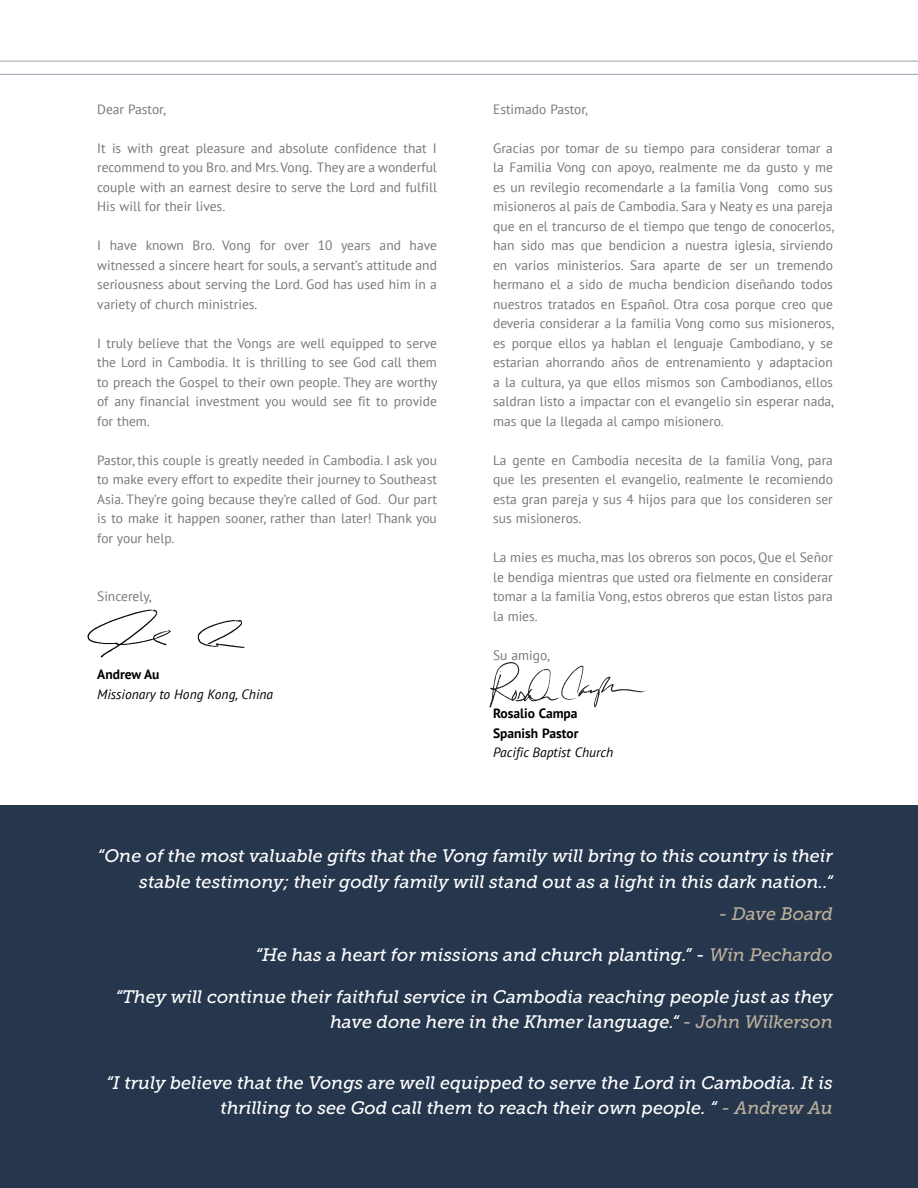
<style>
.page{position:relative;width:918px;height:1188px;background:#fff}
.page>*{position:absolute;margin:0;border:0;box-sizing:border-box;transform-origin:0 0}
.t1{font:italic 18px/25.5px "Museo Slab 500";color:#fff;text-align:right}
.t2{font:italic 18px "Museo Slab 500";color:#bbb09b}
.t3{font:13.5px/19.5px "PT Sans";color:#77787b;text-align:justify}
.t4{font:italic 13.5px "PT Sans";color:#000}
.t5{font:700 13.5px/19.5px "PT Sans";color:#000}
.s1{color:#bbb09b}
</style>
<div class="page">
<div style="left:0;top:806px;width:918px;height:382px;background:#26364d"></div>
<hr style="left:0;top:61px;width:918px;height:1px;background:#9aa0af">
<hr style="left:0;top:74px;width:918px;height:1px;background:#9aa0af">
<svg style="left:87px;top:610px;width:84px;height:48px"></svg>
<svg style="left:197px;top:620px;width:47px;height:28px"></svg>
<svg style="left:489px;top:662px;width:159px;height:46px"></svg>
<p class="t3" style="left:97px;top:99px;width:70px">Dear Pastor,</p>
<p class="t3" style="left:97px;top:138px;width:341px">It is with great pleasure and absolute confidence that I recommend to you Bro. and Mrs. Vong. They are a wonderful couple with an earnest desire to serve the Lord and fulfill His will for their lives.</p>
<p class="t3" style="left:97px;top:235px;width:341px">I have known Bro. Vong for over 10 years and have witnessed a sincere heart for souls, a servant’s attitude and seriousness about serving the Lord. God has used him in a variety of church ministries.</p>
<p class="t3" style="left:97px;top:333px;width:342px">I truly believe that the Vongs are well equipped to serve the Lord in Cambodia. It is thrilling to see God call them to preach the Gospel to their own people. They are worthy of any financial investment you would see fit to provide for them.</p>
<p class="t3" style="left:97px;top:450px;width:341px">Pastor, this couple is greatly needed in Cambodia. I ask you to make every effort to expedite their journey to Southeast Asia. They’re going because they’re called of God. Our part is to make it happen sooner, rather than later! Thank you for your help.</p>
<p class="t3" style="left:97px;top:586px;width:56px">Sincerely,</p>
<p class="t5" style="left:97px;top:664px;width:64px">Andrew Au</p>
<p class="t4" style="left:97px;top:685px;width:177px">Missionary to Hong Kong, China</p>
<p class="t3" style="left:493px;top:99px;width:96px">Estimado Pastor,</p>
<p class="t3" style="left:493px;top:138px;width:342px">Gracias por tomar de su tiempo para considerar tomar a la Familia Vong con apoyo, realmente me da gusto y me es un revilegio recomendarle a la familia Vong como sus misioneros al pais de Cambodia. Sara y Neaty es una pareja que en el trancurso de el tiempo que tengo de conocerlos, han sido mas que bendicion a nuestra iglesia, sirviendo en varios ministerios. Sara aparte de ser un tremendo hermano el a sido de mucha bendicion diseñando todos nuestros tratados en Español. Otra cosa porque creo que deveria considerar a la familia Vong como sus misioneros, es porque ellos ya hablan el lenguaje Cambodiano, y se estarian ahorrando años de entrenamiento y adaptacion a la cultura, ya que ellos mismos son Cambodianos, ellos saldran listo a impactar con el evangelio sin esperar nada, mas que la llegada al campo misionero.</p>
<p class="t3" style="left:493px;top:450px;width:341px">La gente en Cambodia necesita de la familia Vong, para que les presenten el evangelio, realmente le recomiendo esta gran pareja y sus 4 hijos para que los consideren ser sus misioneros.</p>
<p class="t3" style="left:493px;top:547px;width:341px">La mies es mucha, mas los obreros son pocos, Que el Señor le bendiga mientras que usted ora fielmente en considerar tomar a la familia Vong, estos obreros que estan listos para la mies.</p>
<p class="t3" style="left:493px;top:645px;width:58px">Su amigo,</p>
<p class="t5" style="left:493px;top:703px;width:87px">Rosalio Campa<br>Spanish Pastor</p>
<p class="t4" style="left:493px;top:744px;width:122px">Pacific Baptist Church</p>
<h1 class="t1" style="left:98px;top:844px;width:737px">“One of the most valuable gifts that the Vong family will bring to this country is their stable testimony; their godly family will stand out as a light in this dark nation..“</h1>
<h1 class="t2" style="left:719px;top:904px;width:116px">- Dave Board</h1>
<h1 class="t1" style="left:255px;top:943px;width:579px">“He has a heart for missions and church planting.” - <span class="s1">Win Pechardo</span></h1>
<h1 class="t1" style="left:115px;top:984px;width:719px">“They will continue their faithful service in Cambodia reaching people just as they have done here in the Khmer language.“ <span class="s1">- John Wilkerson</span></h1>
<h1 class="t1" style="left:106px;top:1070px;width:728px">“I truly believe that the Vongs are well equipped to serve the Lord in Cambodia. It is thrilling to see God call them to reach their own people. “ <span class="s1">- Andrew Au</span></h1>
</div>
